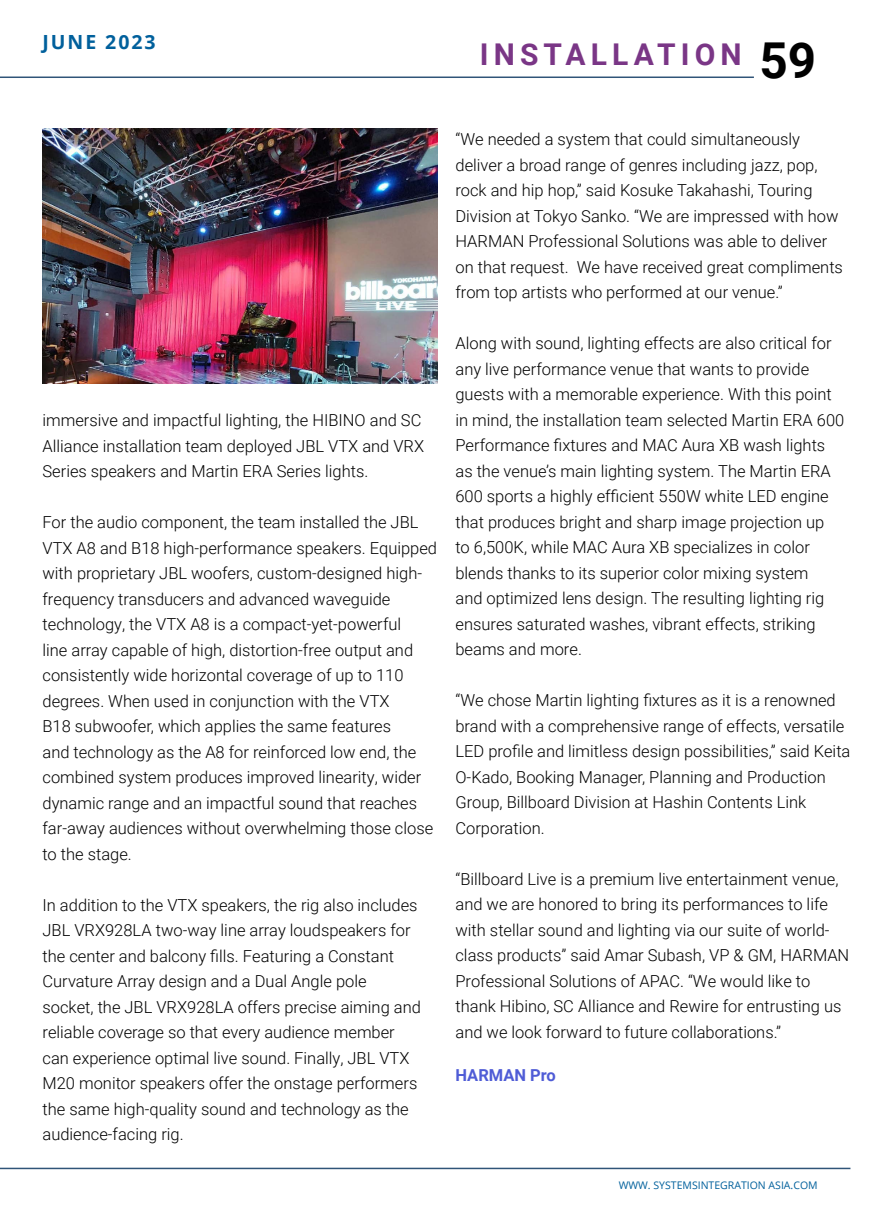
<style>
.page{position:relative;width:893px;height:1212px;background:#fff}
.page>*{position:absolute;margin:0;border:0;box-sizing:border-box;transform-origin:0 0}
.t1{font:700 49.5px "Roboto";color:#000}
.t2{font:700 30px "Roboto";letter-spacing:.17em;color:#7a3686}
.t3{font:700 19.5px "Open Sans";letter-spacing:.1em;color:#00609c}
.t4{font:300 16.5px/25.5px "Roboto";color:#000}
.t5{font:700 16.5px "Roboto";color:#4f5cd6}
.t6{font:10.5px "Open Sans";color:#00609c}
</style>
<div class="page">
<hr style="left:0;top:1168px;width:850px;height:1px;background:#2f5478">
<hr style="left:0;top:76px;width:754px;height:2px;background:#2f5478">
<img style="left:43px;top:128px;width:394px;height:255px">
<p class="t3" style="left:43px;top:28px;width:115px">JUNE 2023</p>
<h1 class="t1" style="left:759px;top:25px;width:58px">59</h1>
<h2 class="t2" style="left:480px;top:33px;width:263px">INSTALLATION</h2>
<p class="t4" style="left:43px;top:407px;width:383px">immersive and impactful lighting, the HIBINO and SC<br>Alliance installation team deployed JBL VTX and VRX<br>Series speakers and Martin ERA Series lights.</p>
<p class="t4" style="left:43px;top:509px;width:396px">For the audio component, the team installed the JBL VTX A8 and B18 high-performance speakers. Equipped with proprietary JBL woofers, custom-designed high&shy;frequency transducers and advanced waveguide technology, the VTX A8 is a compact-yet-powerful<br>line array capable of high, distortion-free output and consistently wide horizontal coverage of up to 110 degrees. When used in conjunction with the VTX<br>B18 subwoofer, which applies the same features<br>and technology as the A8 for reinforced low end, the combined system produces improved linearity, wider dynamic range and an impactful sound that reaches far-away audiences without overwhelming those close to the stage.</p>
<p class="t4" style="left:43px;top:891px;width:380px">In addition to the VTX speakers, the rig also includes JBL VRX928LA two-way line array loudspeakers for the center and balcony fills. Featuring a Constant Curvature Array design and a Dual Angle pole socket, the JBL VRX928LA offers precise aiming and reliable coverage so that every audience member can experience optimal live sound. Finally, JBL VTX M20 monitor speakers offer the onstage performers the same high-quality sound and technology as the audience-facing rig.</p>
<p class="t4" style="left:455px;top:126px;width:389px">“We needed a system that could simultaneously deliver a broad range of genres including jazz, pop, rock and hip hop,” said Kosuke Takahashi, Touring Division at Tokyo Sanko. “We are impressed with how HARMAN Professional Solutions was able to deliver on that request. We have received great compliments from top artists who performed at our venue.”</p>
<p class="t4" style="left:455px;top:330px;width:390px">Along with sound, lighting effects are also critical for any live performance venue that wants to provide guests with a memorable experience. With this point in mind, the installation team selected Martin ERA 600<br>Performance fixtures and MAC Aura XB wash lights as the venue’s main lighting system. The Martin ERA 600 sports a highly efficient 550W white LED engine that produces bright and sharp image projection up<br>to 6,500K, while MAC Aura XB specializes in color blends thanks to its superior color mixing system<br>and optimized lens design. The resulting lighting rig ensures saturated washes, vibrant effects, striking beams and more.</p>
<p class="t4" style="left:455px;top:687px;width:396px">“We chose Martin lighting fixtures as it is a renowned brand with a comprehensive range of effects, versatile LED profile and limitless design possibilities,” said Keita O-Kado, Booking Manager, Planning and Production Group, Billboard Division at Hashin Contents Link Corporation.</p>
<p class="t4" style="left:455px;top:865px;width:395px">“Billboard Live is a premium live entertainment venue, and we are honored to bring its performances to life with stellar sound and lighting via our suite of world&shy;class products” said Amar Subash, VP &amp; GM, HARMAN Professional Solutions of APAC. “We would like to thank Hibino, SC Alliance and Rewire for entrusting us and we look forward to future collaborations.”</p>
<p class="t5" style="left:455px;top:1064px;width:102px">HARMAN Pro</p>
<p class="t6" style="left:619px;top:1177px;width:200px">WWW. SYSTEMSINTEGRATION ASIA.COM</p>
</div>
